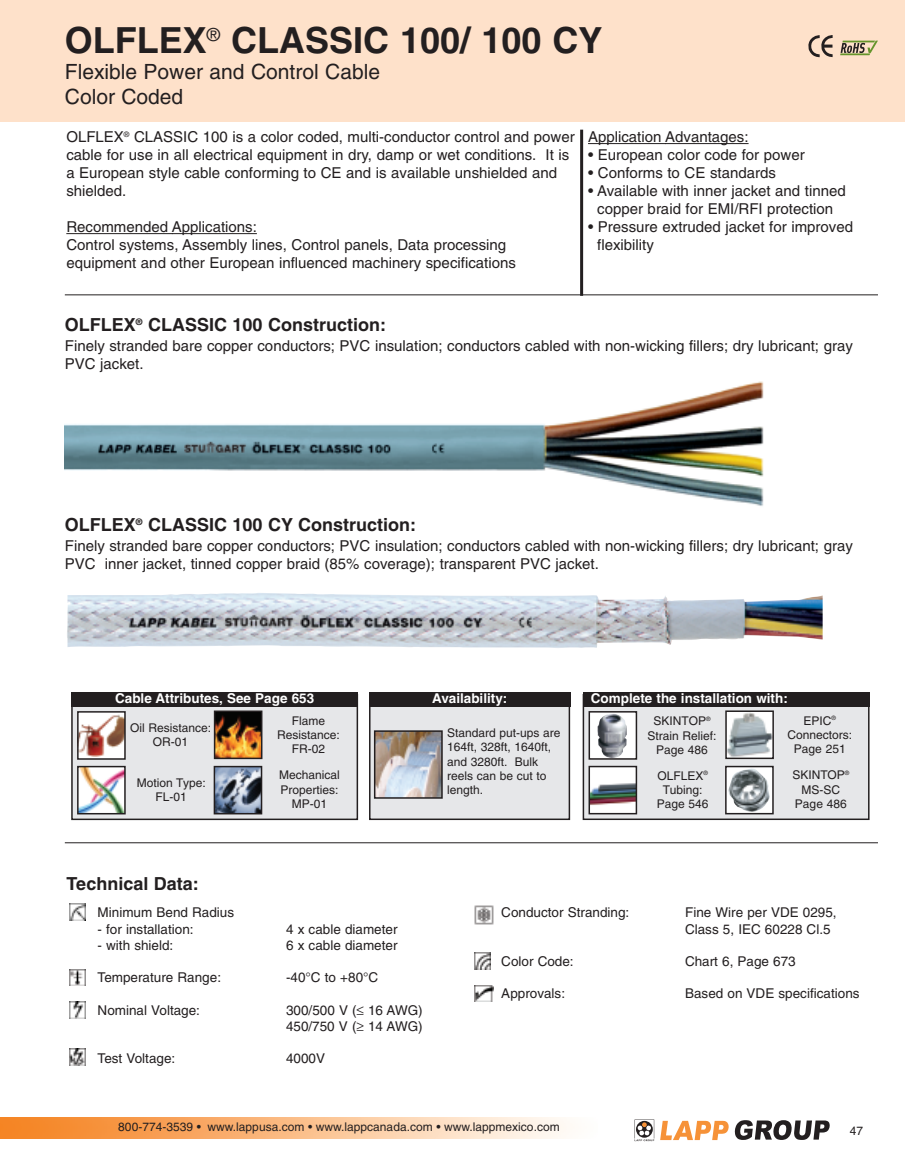
<style>
.page{position:relative;width:905px;height:1175px;background:#fff}
.page>*{position:absolute;margin:0;border:0;box-sizing:border-box;transform-origin:0 0}
.t1{font:700 36px "Helvetica";color:#231f20}
.t2{font:21px/25.5px "Helvetica";color:#231f20}
.t3{font:700 18px "Helvetica";color:#231f20}
.t4{font:15px/18px "Helvetica";color:#231f20}
.t5{font:13.5px/16.2px "Helvetica";color:#231f20}
.t6{font:700 13.5px "Helvetica";color:#fff}
.t7{font:12px/14.4px "Helvetica";color:#231f20;text-align:center}
</style>
<div class="page">
<svg style="left:660px;top:1120px;width:68px;height:20px"></svg>
<svg style="left:734px;top:1120px;width:95px;height:19px"></svg>
<svg style="left:634px;top:1119px;width:20px;height:22px"></svg>
<img style="left:0;top:1117px;width:567px;height:21px">
<div style="left:0;top:0;width:904px;height:122px;background:#fee1ca"></div>
<img style="left:67px;top:593px;width:755px;height:55px">
<img style="left:69px;top:1001px;width:17px;height:17px">
<img style="left:65px;top:381px;width:699px;height:125px">
<hr style="left:65px;top:842px;width:813px;height:1px;background:#231f20">
<hr style="left:65px;top:294px;width:813px;height:1px;background:#231f20">
<img style="left:69px;top:903px;width:17px;height:17px">
<img style="left:69px;top:969px;width:17px;height:16px">
<svg style="left:69px;top:1048px;width:17px;height:18px"></svg>
<img style="left:69px;top:1049px;width:17px;height:16px">
<img style="left:474px;top:985px;width:19px;height:17px">
<img style="left:474px;top:952px;width:17px;height:17px">
<img style="left:474px;top:905px;width:20px;height:20px">
<hr style="left:66px;top:233px;width:107px;height:1px;background:#231f20">
<hr style="left:172px;top:233px;width:85px;height:1px;background:#231f20">
<hr style="left:588px;top:143px;width:78px;height:1px;background:#231f20">
<hr style="left:665px;top:143px;width:83px;height:1px;background:#231f20">
<hr style="left:580px;top:130px;width:3px;height:166px;background:#231f20">
<div style="left:72px;top:694px;width:285px;height:125px;background:#e6e7e9"></div>
<div style="left:71px;top:694px;width:287px;height:126px;border:2px solid #231f20"></div>
<img style="left:80px;top:714px;width:43px;height:42px">
<div style="left:77px;top:711px;width:49px;height:48px;border:2px solid #231f20"></div>
<img style="left:217px;top:713px;width:42px;height:43px">
<div style="left:214px;top:710px;width:48px;height:49px;border:2px solid #231f20"></div>
<img style="left:80px;top:769px;width:43px;height:42px">
<div style="left:77px;top:766px;width:49px;height:48px;border:2px solid #231f20"></div>
<img style="left:217px;top:769px;width:42px;height:42px">
<div style="left:214px;top:766px;width:48px;height:48px;border:2px solid #231f20"></div>
<div style="left:71px;top:692px;width:287px;height:15px;background:#231f20"></div>
<div style="left:583px;top:694px;width:285px;height:125px;background:#e6e7e9"></div>
<div style="left:582px;top:694px;width:287px;height:126px;border:2px solid #231f20"></div>
<div style="left:589px;top:712px;width:47px;height:47px;background:#fff"></div>
<img style="left:597px;top:714px;width:30px;height:42px">
<div style="left:588px;top:711px;width:49px;height:48px;border:2px solid #231f20"></div>
<img style="left:728px;top:713px;width:42px;height:43px">
<div style="left:725px;top:710px;width:48px;height:49px;border:2px solid #231f20"></div>
<img style="left:591px;top:768px;width:43px;height:43px">
<div style="left:588px;top:765px;width:49px;height:49px;border:2px solid #231f20"></div>
<img style="left:728px;top:768px;width:41px;height:43px">
<div style="left:725px;top:765px;width:48px;height:49px;border:2px solid #231f20"></div>
<div style="left:582px;top:692px;width:287px;height:15px;background:#231f20"></div>
<svg style="left:808px;top:35px;width:24px;height:22px"></svg>
<svg style="left:840px;top:41px;width:38px;height:14px"></svg>
<div style="left:370px;top:694px;width:199px;height:125px;background:#e6e7e9"></div>
<div style="left:369px;top:694px;width:201px;height:126px;border:2px solid #231f20"></div>
<div style="left:369px;top:692px;width:201px;height:15px;background:#231f20"></div>
<img style="left:377px;top:733px;width:62px;height:62px">
<div style="left:374px;top:730px;width:68px;height:68px;border:2px solid #231f20"></div>
<h1 class="t1" style="left:65px;top:26px;width:539px">OLFLEX<sup>®</sup> CLASSIC 100/ 100 CY</h1>
<h2 class="t2" style="left:65px;top:60px;width:317px">Flexible Power and Control Cable<br>Color Coded</h2>
<p class="t4" style="left:66px;top:129px;width:510px">OLFLEX<sup>®</sup> CLASSIC 100 is a color coded, multi-conductor control and power cable for use in all electrical equipment in dry, damp or wet conditions. It is a European style cable conforming to CE and is available unshielded and shielded.</p>
<p class="t4" style="left:66px;top:219px;width:451px">Recommended Applications:<br>Control systems, Assembly lines, Control panels, Data processing equipment and other European influenced machinery specifications</p>
<p class="t4" style="left:588px;top:129px;width:162px">Application Advantages:</p>
<p class="t4" style="left:588px;top:147px;width:218px">• European color code for power</p>
<p class="t4" style="left:588px;top:165px;width:189px">• Conforms to CE standards</p>
<p class="t4" style="left:588px;top:183px;width:259px;text-align:center">• Available with inner jacket and tinned copper braid for EMI/RFI protection</p>
<p class="t4" style="left:597px;top:219px;width:257px;text-indent:-9px">• Pressure extruded jacket for improved flexibility</p>
<p class="t3" style="left:65px;top:318px;width:323px">OLFLEX<sup>®</sup> CLASSIC 100 Construction:</p>
<p class="t4" style="left:65px;top:338px;width:789px">Finely stranded bare copper conductors; PVC insulation; conductors cabled with non-wicking fillers; dry lubricant; gray<br>PVC jacket.</p>
<p class="t3" style="left:65px;top:518px;width:353px">OLFLEX<sup>®</sup> CLASSIC 100 CY Construction:</p>
<p class="t4" style="left:65px;top:538px;width:789px">Finely stranded bare copper conductors; PVC insulation; conductors cabled with non-wicking fillers; dry lubricant; gray<br>PVC inner jacket, tinned copper braid (85% coverage); transparent PVC jacket.</p>
<p class="t6" style="left:115px;top:693px;width:201px">Cable Attributes, See Page 653</p>
<p class="t7" style="left:130px;top:721px;width:83px">Oil Resistance:<br>OR-01</p>
<p class="t7" style="left:277px;top:714px;width:64px">Flame<br>Resistance:<br>FR-02</p>
<p class="t7" style="left:137px;top:776px;width:70px">Motion Type:<br>FL-01</p>
<p class="t7" style="left:279px;top:769px;width:62px">Mechanical<br>Properties:<br>MP-01</p>
<p class="t6" style="left:432px;top:693px;width:77px">Availability:</p>
<p class="t6" style="left:591px;top:693px;width:198px">Complete the installation with:</p>
<p class="t7" style="left:447px;top:726px;width:115px;text-align:left">Standard put-ups are<br>164ft, 328ft, 1640ft, and 3280ft. Bulk reels can be cut to length.</p>
<p class="t7" style="left:647px;top:714px;width:71px">SKINTOP<sup>®<br></sup>Strain Relief:<br>Page 486</p>
<p class="t7" style="left:787px;top:714px;width:66px">EPIC<sup>®<br></sup>Connectors:<br>Page 251</p>
<p class="t7" style="left:656px;top:769px;width:53px">OLFLEX<sup>®<br></sup>Tubing:<br>Page 546</p>
<p class="t7" style="left:792px;top:769px;width:58px">SKINTOP<sup>®<br></sup>MS-SC<br>Page 486</p>
<p class="t3" style="left:67px;top:876px;width:134px">Technical Data:</p>
<p class="t5" style="left:98px;top:905px;width:138px">Minimum Bend Radius</p>
<p class="t5" style="left:98px;top:921px;width:98px">- for installation:</p>
<p class="t5" style="left:286px;top:921px;width:113px">4 x cable diameter</p>
<p class="t5" style="left:98px;top:938px;width:77px">- with shield:</p>
<p class="t5" style="left:286px;top:938px;width:113px">6 x cable diameter</p>
<p class="t5" style="left:98px;top:970px;width:125px">Temperature Range:</p>
<p class="t5" style="left:286px;top:970px;width:94px">-40°C to +80°C</p>
<p class="t5" style="left:98px;top:1002px;width:104px">Nominal Voltage:</p>
<p class="t5" style="left:286px;top:1002px;width:138px">300/500 V (≤ 16 AWG)<br>450/750 V (≥ 14 AWG)</p>
<p class="t5" style="left:98px;top:1051px;width:79px">Test Voltage:</p>
<p class="t5" style="left:286px;top:1051px;width:41px">4000V</p>
<p class="t5" style="left:501px;top:905px;width:129px">Conductor Stranding:</p>
<p class="t5" style="left:685px;top:905px;width:153px">Fine Wire per VDE 0295,<br>Class 5, IEC 60228 Cl.5</p>
<p class="t5" style="left:501px;top:954px;width:74px">Color Code:</p>
<p class="t5" style="left:685px;top:954px;width:112px">Chart 6, Page 673</p>
<p class="t5" style="left:501px;top:986px;width:65px">Approvals:</p>
<p class="t5" style="left:685px;top:986px;width:176px">Based on VDE specifications</p>
<p class="t7" style="left:118px;top:1121px;width:443px">800-774-3539 • www.lappusa.com • www.lappcanada.com • www.lappmexico.com</p>
<p class="t7" style="left:849px;top:1124px;width:15px">47</p>
</div>
